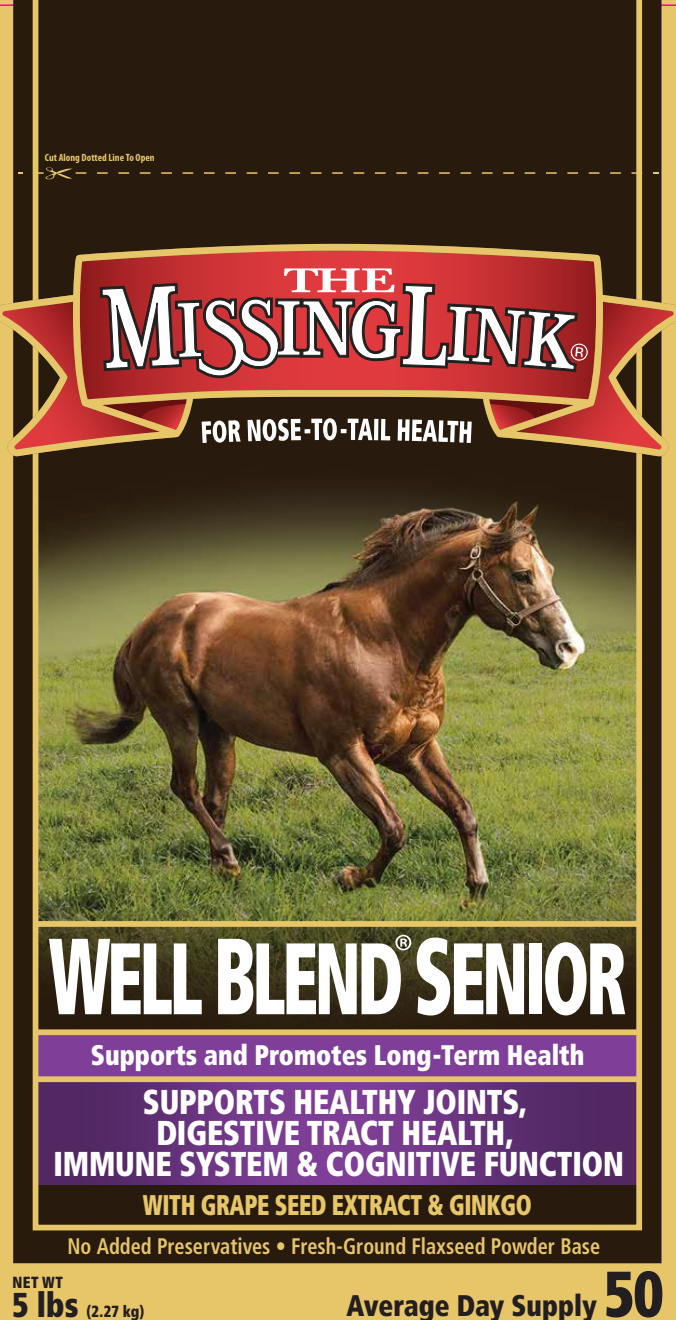
<style>
.page{position:relative;width:676px;height:1320px;background:#fff}
.page>*{position:absolute;margin:0;border:0;box-sizing:border-box;transform-origin:0 0}
.t1{font:900 condensed 101.4px "Frutiger";letter-spacing:-.05em;color:#fff;scale:.66 1}
.t2{font:900 condensed 34.5px/31.3px "Frutiger";letter-spacing:-.005em;color:#fff;text-align:center;scale:.88 1}
.t3{font:900 condensed 29.85px "Frutiger";color:#231f20;scale:.9 1}
.t4{font:900 condensed 28.5px "Frutiger";letter-spacing:-.015em;color:#e7c569;scale:.8 1}
.t5{font:900 condensed 28.35px "Frutiger";color:#fff;scale:.9 1}
.t6{font:700 condensed 22.5px "Frutiger";color:#e7c569;scale:.9 1}
.t7{font:900 condensed 16.05px/29.1px "Frutiger";letter-spacing:.02em;color:#231f20;scale:.9 1}
.t8{font:700 condensed 10.5px "Myriad Pro";color:#e7c569}
.s1{font-size:108px}
.s2{font-size:34.5px}
.s3{font-size:64.5px}
</style>
<div class="page">
<div style="left:0;top:5px;width:675px;height:1315px;background:#e7c569"></div>
<div style="left:13px;top:0;width:648px;height:1263px;background:#281b0e"></div>
<img style="left:33px;top:0;width:608px;height:1230px">
<div style="left:36px;top:1029px;width:602px;height:6px;background:#e7c569"></div>
<div style="left:36px;top:1076px;width:602px;height:6px;background:#e7c569"></div>
<svg style="left:395px;top:935px;width:16px;height:15px"></svg>
<svg style="left:0;top:119px;width:675px;height:334px"></svg>
<p class="t8" style="left:45px;top:151px;width:111px">Cut Along Dotted Line To Open</p>
<p class="t1" style="left:49px;top:917px;width:877px"><span class="s1">W</span>ELL <span class="s1">B</span>LEND <span class="s1">S</span>ENIOR</p>
<p class="t5" style="left:91px;top:1037px;width:549px">Supports and Promotes Long-Term Health</p>
<p class="t2" style="left:53px;top:1086px;width:649px">SUPPORTS HEALTHY JOINTS,<br>DIGESTIVE TRACT HEALTH,<br>IMMUNE SYSTEM &amp; COGNITIVE FUNCTION</p>
<p class="t4" style="left:143px;top:1188px;width:487px">WITH GRAPE SEED EXTRACT &amp; GINKGO</p>
<p class="t6" style="left:67px;top:1232px;width:593px">No Added Preservatives • Fresh-Ground Flaxseed Powder Base</p>
<p class="t7" style="left:13px;top:1268px;width:148px">NET WT<br><span class="s2">5 lbs</span> (2.27 kg)</p>
<p class="t3" style="left:346px;top:1287px;width:354px">Average Day Supply <span class="s3">50</span></p>
</div>
